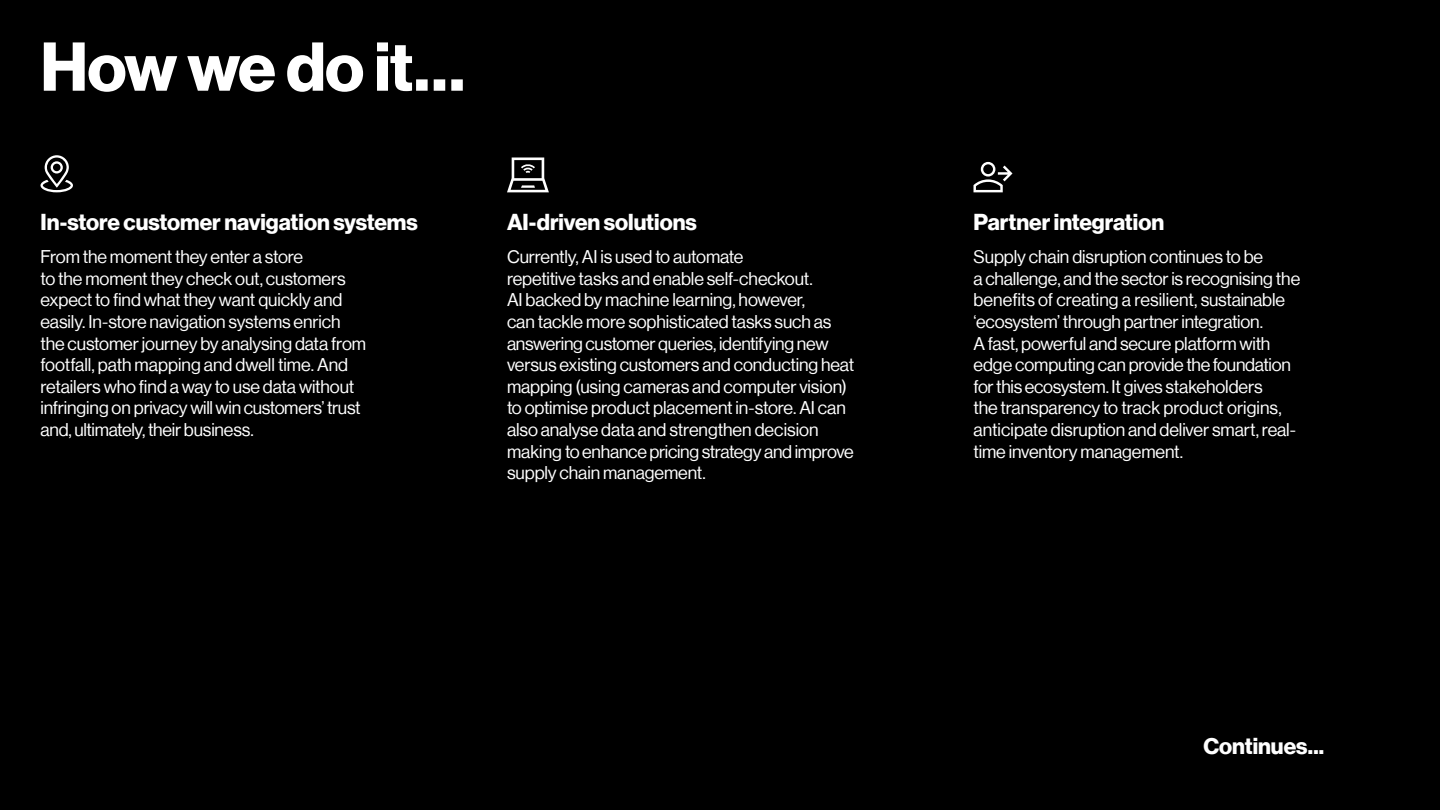
<style>
.page{position:relative;width:1440px;height:810px;background:#000}
.page>*{position:absolute;margin:0;border:0;box-sizing:border-box;transform-origin:0 0}
.t1{font:700 67.5px "Verizon NH Ge DS";letter-spacing:-.015em;color:#fff}
.t2{font:700 22.5px "Verizon NH Ge DS";color:#fff}
.t3{font:18px/21.6px "Verizon NH Ge DS";letter-spacing:-.005em;color:#fff}
</style>
<div class="page">
<svg style="left:507px;top:158px;width:42px;height:34px"></svg>
<svg style="left:41px;top:155px;width:32px;height:37px"></svg>
<svg style="left:974px;top:162px;width:38px;height:30px"></svg>
<h1 class="t1" style="left:40px;top:28px;width:426px">How we do it…</h1>
<p class="t2" style="left:40px;top:209px;width:379px">In-store customer navigation systems</p>
<p class="t3" style="left:40px;top:246px;width:327px">From the moment they enter a store<br>to the moment they check out, customers expect to find what they want quickly and easily. In-store navigation systems enrich the customer journey by analysing data from footfall, path mapping and dwell time. And retailers who find a way to use data without infringing on privacy will win customers’ trust and, ultimately, their business.</p>
<p class="t2" style="left:507px;top:209px;width:191px">AI-driven solutions</p>
<p class="t3" style="left:507px;top:246px;width:349px">Currently, AI is used to automate<br>repetitive tasks and enable self-checkout.<br>AI backed by machine learning, however,<br>can tackle more sophisticated tasks such as answering customer queries, identifying new versus existing customers and conducting heat mapping (using cameras and computer vision) to optimise product placement in-store. AI can also analyse data and strengthen decision making to enhance pricing strategy and improve supply chain management.</p>
<p class="t2" style="left:974px;top:209px;width:192px">Partner integration</p>
<p class="t3" style="left:974px;top:246px;width:328px">Supply chain disruption continues to be<br>a challenge, and the sector is recognising the benefits of creating a resilient, sustainable ‘ecosystem’ through partner integration.<br>A fast, powerful and secure platform with edge computing can provide the foundation for this ecosystem. It gives stakeholders<br>the transparency to track product origins, anticipate disruption and deliver smart, real&shy;time inventory management.</p>
<p class="t2" style="left:1203px;top:733px;width:122px">Continues...</p>
</div>
